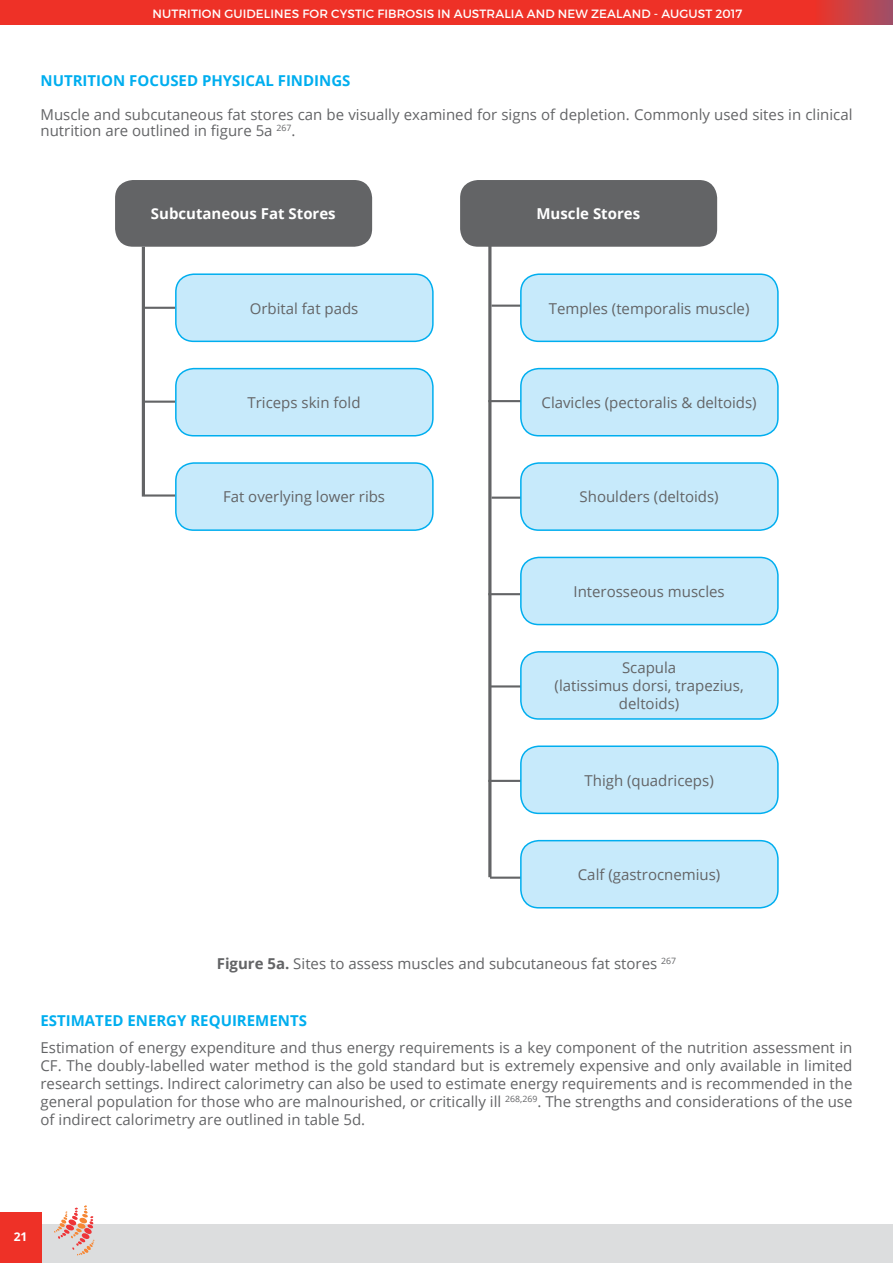
<style>
.page{position:relative;width:893px;height:1263px;background:#fff}
.page>*{position:absolute;margin:0;border:0;box-sizing:border-box;transform-origin:0 0}
.t1{font:15px/18px "Open Sans";color:#636466}
.t2{font:700 15px "Open Sans";color:#00aeef}
.t3{font:700 15px "Open Sans";color:#fff}
.t4{font:12px "Montserrat";letter-spacing:.01em;color:#fff}
.t5{font:700 12px "Open Sans";color:#fff}
.s1{font-weight:700}
</style>
<div class="page">
<div style="left:1px;top:1224px;width:892px;height:39px;background:#dcddde"></div>
<div style="left:0;top:0;width:893px;height:25px;background:#ee3127"></div>
<div style="left:0;top:1212px;width:42px;height:51px;background:#ee3127"></div>
<div style="left:814px;top:0;width:79px;height:25px;background:linear-gradient(to right,#ed3428,#9e5169)"></div>
<svg style="left:54px;top:1205px;width:40px;height:50px"></svg>
<div style="left:115px;top:180px;width:257px;height:67px;background:#636466;border-radius:18px"></div>
<div style="left:460px;top:180px;width:257px;height:67px;background:#636466;border-radius:18px"></div>
<hr style="left:142px;top:247px;width:3px;height:250px;background:#636466">
<hr style="left:488px;top:236px;width:3px;height:641px;background:#636466">
<hr style="left:145px;top:307px;width:30px;height:2px;background:#636466">
<hr style="left:491px;top:305px;width:34px;height:2px;background:#636466">
<hr style="left:491px;top:497px;width:34px;height:2px;background:#636466">
<hr style="left:491px;top:685px;width:33px;height:2px;background:#636466">
<hr style="left:145px;top:494px;width:30px;height:3px;background:#636466">
<hr style="left:145px;top:401px;width:30px;height:2px;background:#636466">
<hr style="left:488px;top:400px;width:37px;height:2px;background:#636466">
<hr style="left:490px;top:876px;width:35px;height:3px;background:#636466">
<hr style="left:488px;top:593px;width:32px;height:2px;background:#636466">
<hr style="left:488px;top:780px;width:37px;height:2px;background:#636466">
<div style="left:521px;top:274px;width:257px;height:67px;background:#c7eafb;border-radius:18px"></div>
<div style="left:520px;top:273px;width:259px;height:69px;border:2px solid #00aeef;border-radius:18px"></div>
<div style="left:521px;top:369px;width:257px;height:67px;background:#c7eafb;border-radius:18px"></div>
<div style="left:520px;top:368px;width:259px;height:68px;border:2px solid #00aeef;border-radius:18px"></div>
<div style="left:521px;top:463px;width:257px;height:67px;background:#c7eafb;border-radius:18px"></div>
<div style="left:520px;top:462px;width:259px;height:69px;border:2px solid #00aeef;border-radius:18px"></div>
<div style="left:521px;top:557px;width:257px;height:67px;background:#c7eafb;border-radius:18px"></div>
<div style="left:520px;top:557px;width:259px;height:68px;border:2px solid #00aeef;border-radius:18px"></div>
<div style="left:521px;top:652px;width:257px;height:67px;background:#c7eafb;border-radius:18px"></div>
<div style="left:520px;top:651px;width:259px;height:69px;border:2px solid #00aeef;border-radius:18px"></div>
<div style="left:521px;top:746px;width:257px;height:67px;background:#c7eafb;border-radius:18px"></div>
<div style="left:520px;top:745px;width:259px;height:69px;border:2px solid #00aeef;border-radius:18px"></div>
<div style="left:521px;top:841px;width:257px;height:67px;background:#c7eafb;border-radius:18px"></div>
<div style="left:520px;top:840px;width:259px;height:68px;border:2px solid #00aeef;border-radius:18px"></div>
<div style="left:176px;top:274px;width:257px;height:67px;background:#c7eafb;border-radius:18px"></div>
<div style="left:175px;top:273px;width:259px;height:69px;border:2px solid #00aeef;border-radius:18px"></div>
<div style="left:176px;top:369px;width:257px;height:67px;background:#c7eafb;border-radius:18px"></div>
<div style="left:175px;top:368px;width:259px;height:68px;border:2px solid #00aeef;border-radius:18px"></div>
<div style="left:176px;top:463px;width:257px;height:67px;background:#c7eafb;border-radius:18px"></div>
<div style="left:175px;top:462px;width:259px;height:69px;border:2px solid #00aeef;border-radius:18px"></div>
<p class="t4" style="left:152px;top:6px;width:591px">NUTRITION GUIDELIN ES FOR CYSTIC FIBROSIS IN AUSTRALIA AN D NEW ZEALAN D - AUGUST 2017</p>
<p class="t2" style="left:40px;top:70px;width:34px">NUTRITION</p>
<p class="t2" style="left:129px;top:70px;width:11px">FOC</p>
<p class="t2" style="left:159px;top:70px;width:22px">USED</p>
<p class="t2" style="left:202px;top:70px;width:40px">PHYSICAL</p>
<p class="t2" style="left:278px;top:70px;width:10px">FINDINGS</p>
<p class="t1" style="left:40px;top:106px;width:813px;line-height:16.2px">Muscle and subcutaneous fat stores can be visually examined for signs of depletion. Commonly used sites in clinical nutrition are outlined in figure 5a <sup>267</sup>.</p>
<p class="t3" style="left:151px;top:203px;width:186px">SUBCUTANEOUS FAT STORES</p>
<p class="t3" style="left:536px;top:203px;width:105px">MUSCLE STORES</p>
<p class="t1" style="left:250px;top:299px;width:110px">Orbital fat pads</p>
<p class="t1" style="left:549px;top:299px;width:202px">Temples (temporalis muscle)</p>
<p class="t1" style="left:248px;top:393px;width:115px">Triceps skin fold</p>
<p class="t1" style="left:541px;top:393px;width:217px">Clavicles (pectoralis &amp; deltoids)</p>
<p class="t1" style="left:223px;top:487px;width:164px">Fat overlying lower ribs</p>
<p class="t1" style="left:580px;top:487px;width:141px">Shoulders (deltoids)</p>
<p class="t1" style="left:573px;top:582px;width:153px">Interosseous muscles</p>
<p class="t1" style="left:555px;top:658px;width:191px;text-align:center">Scapula<br>(latissimus dorsi, trapezius, deltoids)</p>
<p class="t1" style="left:584px;top:771px;width:131px">Thigh (quadriceps)</p>
<p class="t1" style="left:578px;top:865px;width:144px">Calf (gastrocnemius)</p>
<p class="t1" style="left:217px;top:955px;width:461px"><span class="s1">FIGURE 5A.</span> Sites to assess muscles and subcutaneous fat stores <sup>267</sup></p>
<p class="t2" style="left:40px;top:1010px;width:19px">ESTIMATED</p>
<p class="t2" style="left:127px;top:1010px;width:11px">ENERG</p>
<p class="t2" style="left:177px;top:1010px;width:24px">Y REQ</p>
<p class="t2" style="left:221px;top:1010px;width:22px">UIREMENTS</p>
<p class="t1" style="left:40px;top:1038px;width:813px;text-align:justify">Estimation of energy expenditure and thus energy requirements is a key component of the nutrition assessment in CF. The doubly-labelled water method is the gold standard but is extremely expensive and only available in limited research settings. Indirect calorimetry can also be used to estimate energy requirements and is recommended in the general population for those who are malnourished, or critically ill <sup>268,269</sup>. The strengths and considerations of the use of indirect calorimetry are outlined in table 5d.</p>
<p class="t5" style="left:14px;top:1228px;width:15px">21</p>
</div>
